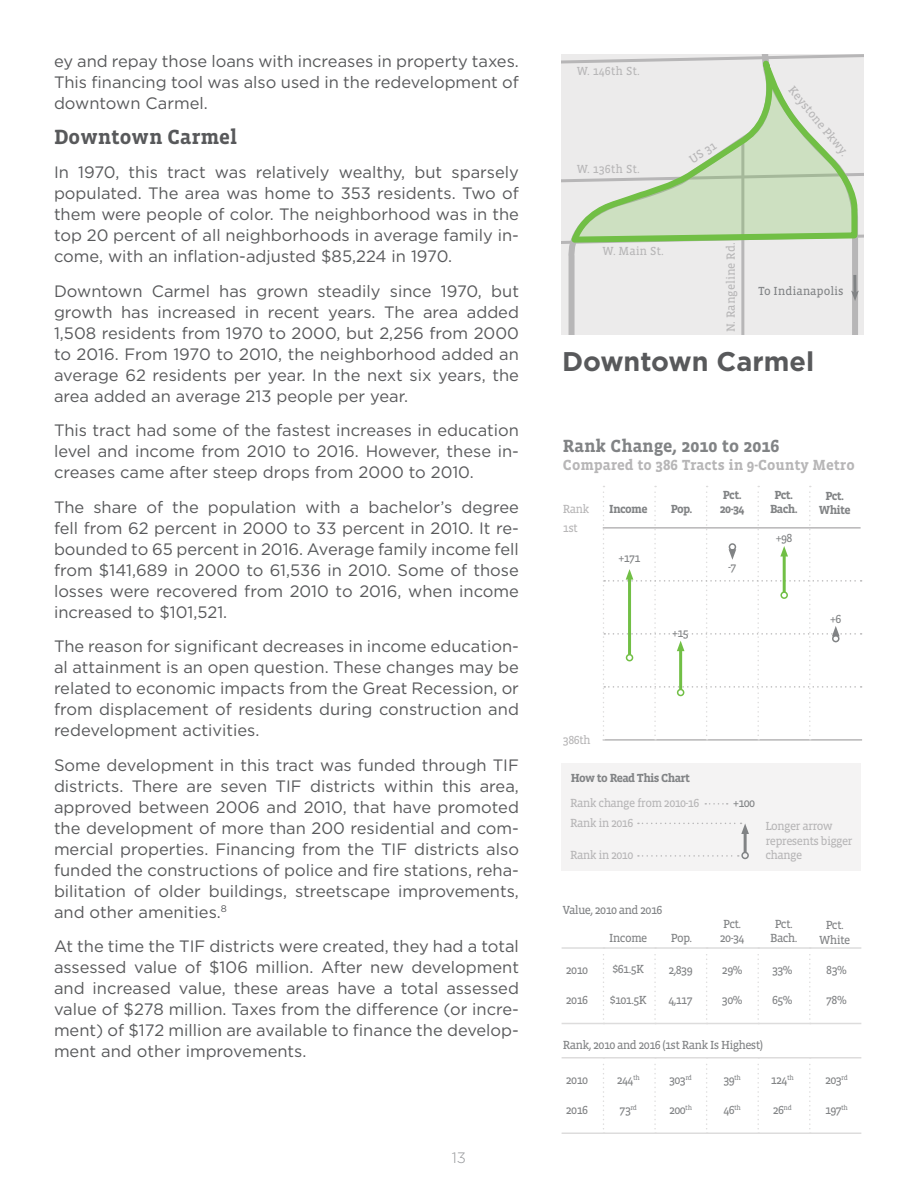
<style>
.page{position:relative;width:918px;height:1188px;background:#fff}
.page>*{position:absolute;margin:0;border:0;box-sizing:border-box;transform-origin:0 0}
.t1{font:700 27px "Gotham";color:#58595b}
.t2{font:700 21px "Vista Slab OT";color:#58595b}
.t3{font:700 18px "Vista Slab OT";color:#818385}
.t4{font:16.5px/21px "Gotham";color:#58595b;text-align:justify}
.t5{font:700 15px "Vista Slab OT";color:#b7b6b7}
.t6{font:300 15px "Gotham";color:#939598}
.t7{font:12px "Vista Slab OT";letter-spacing:-.05em;color:#818385}
.t8{font:12px/14.4px "Vista Slab OT";letter-spacing:-.05em;color:#b7b6b7}
.t9{font:700 12px/14.4px "Vista Slab OT";letter-spacing:-.05em;color:#818385;text-align:center}
.t10{font:12px "Vista Slab OT";color:#b7b6b7}
.t11{font:12px "Vista Slab OT";color:#818385}
</style>
<div class="page">
<div style="left:562px;top:763px;width:299px;height:107px;background:#f4f3f3"></div>
<hr style="left:562px;top:1057px;width:299px;height:2px;background:#dddcdc">
<hr style="left:562px;top:1132px;width:299px;height:2px;background:#dddcdc">
<svg style="left:603px;top:1064px;width:1px;height:66px"></svg>
<svg style="left:654px;top:1058px;width:2px;height:75px"></svg>
<svg style="left:706px;top:1064px;width:1px;height:66px"></svg>
<svg style="left:757px;top:1058px;width:2px;height:75px"></svg>
<svg style="left:809px;top:1064px;width:2px;height:69px"></svg>
<hr style="left:562px;top:947px;width:299px;height:2px;background:#dddcdc">
<svg style="left:603px;top:954px;width:1px;height:69px"></svg>
<svg style="left:654px;top:954px;width:2px;height:69px"></svg>
<svg style="left:706px;top:954px;width:2px;height:69px"></svg>
<svg style="left:757px;top:954px;width:2px;height:69px"></svg>
<svg style="left:809px;top:954px;width:2px;height:69px"></svg>
<hr style="left:562px;top:1023px;width:299px;height:1px;background:#dddcdc">
<svg style="left:705px;top:803px;width:23px;height:2px"></svg>
<svg style="left:638px;top:855px;width:101px;height:2px"></svg>
<hr style="left:744px;top:832px;width:3px;height:20px;background:#818385">
<div style="left:741px;top:852px;width:8px;height:7px;border:2px solid #818385;border-radius:50%"></div>
<svg style="left:638px;top:823px;width:111px;height:11px"></svg>
<svg style="left:603px;top:486px;width:259px;height:255px"></svg>
<svg style="left:562px;top:54px;width:302px;height:281px;background:#dce4d7"></svg>
<p class="t4" style="left:54px;top:51px;width:467px">ey and repay those loans with increases in property taxes.<br>This financing tool was also used in the redevelopment of downtown Carmel.</p>
<p class="t2" style="left:54px;top:126px;width:185px">Downtown Carmel</p>
<p class="t4" style="left:54px;top:162px;width:467px">In 1970, this tract was relatively wealthy, but sparsely populated. The area was home to 353 residents. Two of them were people of color. The neighborhood was in the top 20 percent of all neighborhoods in average family in&shy;come, with an inflation-adjusted $85,224 in 1970.</p>
<p class="t4" style="left:54px;top:280px;width:467px">Downtown Carmel has grown steadily since 1970, but growth has increased in recent years. The area added 1,508 residents from 1970 to 2000, but 2,256 from 2000 to 2016. From 1970 to 2010, the neighborhood added an average 62 residents per year. In the next six years, the area added an average 213 people per year.</p>
<p class="t4" style="left:54px;top:420px;width:467px">This tract had some of the fastest increases in education level and income from 2010 to 2016. However, these in&shy;creases came after steep drops from 2000 to 2010.</p>
<p class="t4" style="left:54px;top:496px;width:467px">The share of the population with a bachelor’s degree fell from 62 percent in 2000 to 33 percent in 2010. It re&shy;bounded to 65 percent in 2016. Average family income fell from $141,689 in 2000 to 61,536 in 2010. Some of those losses were recovered from 2010 to 2016, when income increased to $101,521.</p>
<p class="t4" style="left:54px;top:636px;width:467px">The reason for significant decreases in income education&shy;al attainment is an open question. These changes may be related to economic impacts from the Great Recession, or from displacement of residents during construction and redevelopment activities.</p>
<p class="t4" style="left:54px;top:754px;width:467px">Some development in this tract was funded through TIF districts. There are seven TIF districts within this area, approved between 2006 and 2010, that have promoted the development of more than 200 residential and com&shy;mercial properties. Financing from the TIF districts also funded the constructions of police and fire stations, reha&shy;bilitation of older buildings, streetscape improvements, and other amenities.<sup>8</sup></p>
<p class="t4" style="left:54px;top:936px;width:467px">At the time the TIF districts were created, they had a total assessed value of $106 million. After new development and increased value, these areas have a total assessed value of $278 million. Taxes from the difference (or incre&shy;ment) of $172 million are available to finance the develop&shy;ment and other improvements.</p>
<p class="t6" style="left:452px;top:1148px;width:16px">13</p>
<p class="t8" style="left:577px;top:64px;width:65px">W. 146th St.</p>
<p class="t8" style="left:577px;top:162px;width:65px">W. 136th St.</p>
<p class="t8" style="left:686px;top:155px;width:31px;rotate:-33deg">US 31</p>
<p class="t8" style="left:797px;top:83px;width:88px;rotate:51deg">Keystone P kwy.</p>
<p class="t8" style="left:602px;top:244px;width:63px">W. Main St.</p>
<p class="t10" style="left:725px;top:332px;width:91px;rotate:-90deg">N. Rangeline Rd.</p>
<p class="t11" style="left:758px;top:285px;width:87px">To Indianapolis</p>
<h1 class="t1" style="left:562px;top:344px;width:254px">Downtown Carmel</h1>
<p class="t3" style="left:563px;top:437px;width:218px">Rank Change, 2010 to 2016</p>
<p class="t5" style="left:563px;top:457px;width:293px">Compared to 386 Tracts in 9-County Metro</p>
<p class="t9" style="left:770px;top:488px;width:29px">Pct.<br>Bach.</p>
<p class="t9" style="left:825px;top:489px;width:20px">Pct.</p>
<p class="t9" style="left:723px;top:488px;width:20px">Pct.</p>
<p class="t8" style="left:563px;top:502px;width:28px">Rank</p>
<p class="t9" style="left:609px;top:502px;width:40px">Income</p>
<p class="t9" style="left:720px;top:502px;width:26px">20-34</p>
<p class="t9" style="left:671px;top:502px;width:23px">Pop.</p>
<p class="t9" style="left:819px;top:503px;width:33px">White</p>
<p class="t8" style="left:563px;top:521px;width:16px">1st</p>
<p class="t7" style="left:618px;top:552px;width:24px">+171</p>
<p class="t7" style="left:672px;top:627px;width:18px">+15</p>
<p class="t7" style="left:728px;top:561px;width:10px">-7</p>
<p class="t7" style="left:776px;top:532px;width:18px">+98</p>
<p class="t7" style="left:830px;top:613px;width:13px">+6</p>
<p class="t8" style="left:563px;top:733px;width:29px">386th</p>
<p class="t9" style="left:571px;top:771px;width:121px">How to Read This Chart</p>
<p class="t8" style="left:570px;top:796px;width:131px">Rank change from 2010-16</p>
<p class="t8" style="left:570px;top:816px;width:65px">Rank in 2016</p>
<p class="t7" style="left:733px;top:796px;width:24px">+100</p>
<p class="t8" style="left:765px;top:819px;width:89px">Longer arrow represents bigger</p>
<p class="t8" style="left:570px;top:848px;width:65px">Rank in 2010</p>
<p class="t8" style="left:765px;top:848px;width:38px">change</p>
<p class="t7" style="left:563px;top:904px;width:101px">Value, 2010 and 2016</p>
<p class="t7" style="left:723px;top:918px;width:20px">Pct.</p>
<p class="t7" style="left:775px;top:918px;width:20px">Pct.</p>
<p class="t7" style="left:826px;top:919px;width:20px">Pct.</p>
<p class="t7" style="left:566px;top:964px;width:24px">2010</p>
<p class="t7" style="left:566px;top:994px;width:24px">2016</p>
<p class="t7" style="left:609px;top:932px;width:40px">Income</p>
<p class="t7" style="left:671px;top:932px;width:23px">Pop.</p>
<p class="t7" style="left:720px;top:932px;width:26px">20-34</p>
<p class="t7" style="left:770px;top:932px;width:29px">Bach.</p>
<p class="t7" style="left:819px;top:933px;width:33px">White</p>
<p class="t7" style="left:612px;top:963px;width:33px">$61.5K</p>
<p class="t7" style="left:610px;top:994px;width:39px">$101.5K</p>
<p class="t7" style="left:668px;top:964px;width:26px">2,839</p>
<p class="t7" style="left:668px;top:994px;width:26px">4,117</p>
<p class="t7" style="left:722px;top:964px;width:22px">29%</p>
<p class="t7" style="left:722px;top:994px;width:22px">30%</p>
<p class="t7" style="left:772px;top:964px;width:22px">33%</p>
<p class="t7" style="left:772px;top:994px;width:22px">65%</p>
<p class="t7" style="left:826px;top:964px;width:22px">83%</p>
<p class="t7" style="left:826px;top:994px;width:22px">78%</p>
<p class="t7" style="left:563px;top:1039px;width:202px">Rank, 2010 and 2016 (1st Rank Is Highest)</p>
<p class="t7" style="left:566px;top:1074px;width:24px">2010</p>
<p class="t7" style="left:617px;top:1074px;width:24px">244<sup>th</sup></p>
<p class="t7" style="left:669px;top:1074px;width:24px">303<sup>rd</sup></p>
<p class="t7" style="left:723px;top:1074px;width:19px">39<sup>th</sup></p>
<p class="t7" style="left:771px;top:1074px;width:24px">124<sup>th</sup></p>
<p class="t7" style="left:825px;top:1074px;width:24px">203<sup>rd</sup></p>
<p class="t7" style="left:566px;top:1104px;width:24px">2016</p>
<p class="t7" style="left:620px;top:1104px;width:19px">73<sup>rd</sup></p>
<p class="t7" style="left:669px;top:1104px;width:24px">200<sup>th</sup></p>
<p class="t7" style="left:723px;top:1104px;width:19px">46<sup>th</sup></p>
<p class="t7" style="left:773px;top:1104px;width:20px">26<sup>nd</sup></p>
<p class="t7" style="left:825px;top:1104px;width:24px">197<sup>th</sup></p>
</div>
